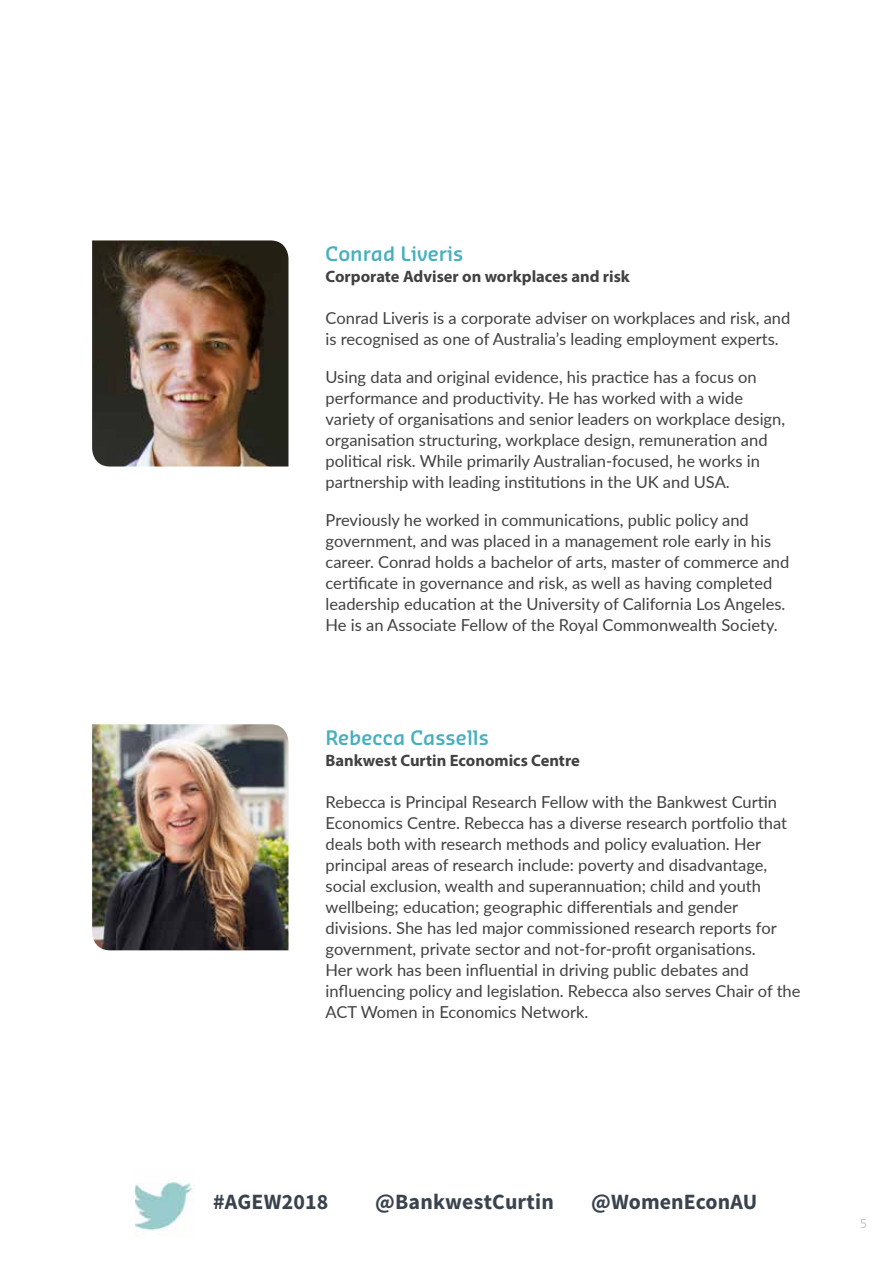
<style>
.page{position:relative;width:893px;height:1263px;background:#fff}
.page>*{position:absolute;margin:0;border:0;box-sizing:border-box;transform-origin:0 0}
.t1{font:700 21.75px "Source Sans Pro";letter-spacing:.01em;color:#3a434d}
.t2{font:600 19.5px "Sansa Soft Pro";color:#46b0bd}
.t3{font:16.5px/21px "Lato";color:#414042}
.t4{font:700 16.5px "Myriad Pro";color:#414042}
.t5{font:12px "Sansa Soft Pro";color:#c2c4c6}
</style>
<div class="page">
<img style="left:136px;top:1182px;width:58px;height:49px">
<img style="left:92px;top:240px;width:196px;height:226px">
<img style="left:92px;top:724px;width:196px;height:226px">
<p class="t2" style="left:326px;top:241px;width:139px">Conrad Liveris</p>
<p class="t4" style="left:326px;top:266px;width:306px">Corporate Adviser on workplaces and risk</p>
<p class="t3" style="left:326px;top:307px;width:466px">Conrad Liveris is a corporate adviser on workplaces and risk, and is recognised as one of Australia’s leading employment experts.</p>
<p class="t3" style="left:326px;top:366px;width:461px">Using data and original evidence, his practice has a focus on performance and productivity. He has worked with a wide variety of organisations and senior leaders on workplace design, organisation structuring, workplace design, remuneration and political risk. While primarily Australian-focused, he works in partnership with leading institutions in the UK and USA.</p>
<p class="t3" style="left:326px;top:509px;width:465px">Previously he worked in communications, public policy and government, and was placed in a management role early in his career. Conrad holds a bachelor of arts, master of commerce and certificate in governance and risk, as well as having completed leadership education at the University of California Los Angeles.<br>He is an Associate Fellow of the Royal Commonwealth Society.</p>
<p class="t2" style="left:326px;top:725px;width:165px">Rebecca Cassells</p>
<p class="t4" style="left:326px;top:749px;width:256px">Bankwest Curtin Economics Centre</p>
<p class="t3" style="left:326px;top:790px;width:476px">Rebecca is Principal Research Fellow with the Bankwest Curtin Economics Centre. Rebecca has a diverse research portfolio that deals both with research methods and policy evaluation. Her principal areas of research include: poverty and disadvantage, social exclusion, wealth and superannuation; child and youth wellbeing; education; geographic differentials and gender divisions. She has led major commissioned research reports for government, private sector and not-for-profit organisations.<br>Her work has been influential in driving public debates and influencing policy and legislation. Rebecca also serves Chair of the ACT Women in Economics Network.</p>
<h1 class="t1" style="left:213px;top:1188px;width:117px">#AGEW2018</h1>
<h1 class="t1" style="left:375px;top:1188px;width:180px">@BankwestCurtin</h1>
<h1 class="t1" style="left:591px;top:1188px;width:168px">@WomenEconAU</h1>
<p class="t5" style="left:860px;top:1216px;width:9px">5</p>
</div>
